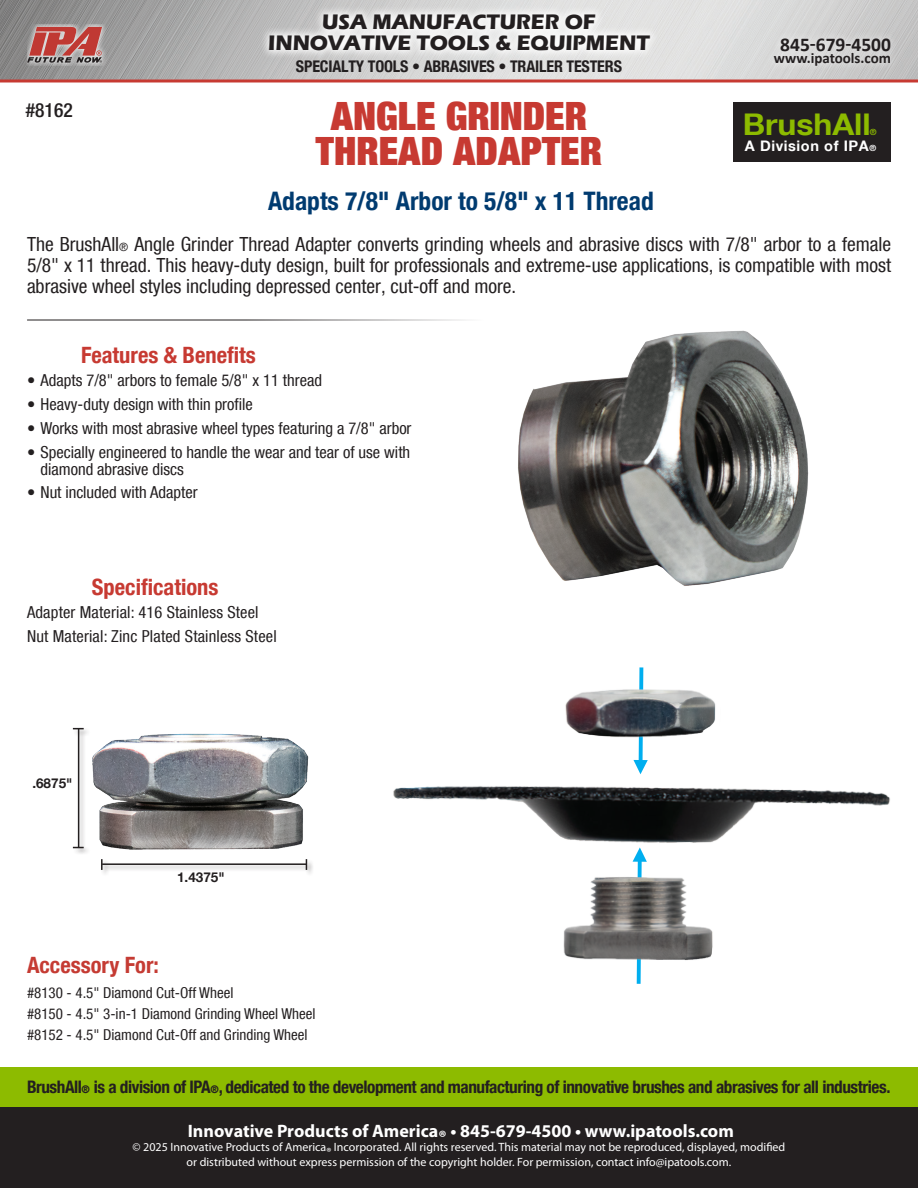
<style>
.page{position:relative;width:918px;height:1188px;background:#fff}
.page>*{position:absolute;margin:0;border:0;box-sizing:border-box;transform-origin:0 0}
.Product_Name{font:900 condensed 39px "Helvetica Neue LT Com";color:#c73a32}
.t1{font:700 29.85px "Helvetica Neue LT Com";color:#8dbb00;scale:1.07 1}
.Product_Name-2{font:700 condensed 25.5px "Helvetica Neue LT Com";color:#003b70}
.Features_and_Benefits{font:700 condensed 22.5px "Helvetica Neue LT Com";color:#c73a32}
.Bulleted_Copy{font:700 condensed 22.5px "Helvetica Neue LT Com";color:#c73a32}
.callout{font:700 condensed 22.5px "Helvetica Neue LT Com";color:#c53b33}
.t2{font:700 21.6px/21px "Eras ITC";color:#231f20;text-align:center}
.Product_Name-3{font:condensed 19.5px/21px "Helvetica Neue LT Com";color:#231f20;text-align:justify}
.t3{font:700 19.5px "Calibri";color:#231f20}
.Product_Name-4{font:500 condensed 19.5px "Helvetica Neue LT Com";color:#231f20}
.t4{font:700 18px "Myriad Pro";color:#fff}
.Body_Copy{font:700 condensed 17.25px "Helvetica Neue LT Com";letter-spacing:-.025em;color:#231f20}
.Bulleted_Copy-2{font:condensed 16.5px/16.5px "Helvetica Neue LT Com";color:#231f20}
.t5{font:700 condensed 16.05px "Helvetica Neue LT Com";letter-spacing:-.01em;color:#231f20}
.t6{font:condensed 15px "Helvetica Neue LT Com";color:#231f20}
.t7{font:700 15px "Calibri";color:#231f20}
.t8{font:700 14.55px "Helvetica Neue LT Com";letter-spacing:.04em;color:#fff}
.Content_Head{font:700 13.5px "Helvetica Neue LT Com";color:#231f20}
.t9{font:12px/14.4px "Myriad Pro";color:#fff;text-align:center}
.t10{font:700 8.55px "Helvetica Neue LT Com";color:#8dbb00}
.s1{font-size:8.55px}
.s2{font-size:11.4px}
.s3{font-size:10.5px}
</style>
<div class="page">
<hr style="left:27px;top:320px;width:459px;height:1px;background:#231f20">
<div style="left:733px;top:103px;width:158px;height:59px;background:#231f20"></div>
<img style="left:393px;top:786px;width:497px;height:76px">
<svg style="left:633px;top:847px;width:14px;height:137px"></svg>
<svg style="left:633px;top:667px;width:15px;height:107px"></svg>
<img style="left:565px;top:681px;width:151px;height:65px">
<img style="left:563px;top:867px;width:150px;height:101px">
<img style="left:518px;top:330px;width:291px;height:256px">
<img style="left:92px;top:733px;width:217px;height:117px">
<div style="left:101px;top:863px;width:213px;height:9px;background:#eee"></div>
<hr style="left:102px;top:863px;width:205px;height:2px;background:#231f20">
<div style="left:100px;top:858px;width:10px;height:19px;background:#231f20;opacity:.33"></div>
<svg style="left:101px;top:859px;width:2px;height:11px"></svg>
<div style="left:305px;top:858px;width:10px;height:19px;background:#231f20;opacity:.33"></div>
<div style="left:77px;top:728px;width:10px;height:127px;background:#231f20;opacity:.33"></div>
<hr style="left:78px;top:729px;width:1px;height:119px;background:#231f20">
<div style="left:72px;top:727px;width:19px;height:10px;background:#231f20;opacity:.33"></div>
<div style="left:72px;top:846px;width:19px;height:10px;background:#231f20;opacity:.33"></div>
<img style="left:0;top:0;width:918px;height:80px">
<div style="left:27px;top:24px;width:81px;height:42px;background:#fff;opacity:.75"></div>
<svg style="left:27px;top:27px;width:75px;height:36px;background:#b36b68"></svg>
<hr style="left:0;top:80px;width:918px;height:2px;background:#c73a32">
<div style="left:766px;top:30px;width:133px;height:44px;background:#fff;opacity:.75"></div>
<div style="left:260px;top:5px;width:400px;height:55px;background:#fff;opacity:.93"></div>
<div style="left:0;top:1107px;width:918px;height:81px;background:#231f20"></div>
<div style="left:0;top:1067px;width:918px;height:40px;background:#8dbb00"></div>
<p class="Product_Name-4" style="left:26px;top:98px;width:48px">#8162</p>
<p class="t2" style="left:268px;top:11px;width:383px">USA MANUFACTURER OF<br>INNOVATIVE TOOLS &amp; EQUIPMENT</p>
<p class="t5" style="left:296px;top:57px;width:328px">SPECIALTY TOOLS • ABRASIVES • TRAILER TESTERS</p>
<p class="Product_Name" style="left:331px;top:92px;width:258px">ANGLE GRINDER</p>
<p class="Product_Name" style="left:316px;top:126px;width:288px">THREAD ADAPTER</p>
<p class="Product_Name-2" style="left:268px;top:186px;width:387px">Adapts 7/8" Arbor to 5/8" x 11 Thread</p>
<p class="t3" style="left:780px;top:33px;width:112px">845-679-4500</p>
<p class="t7" style="left:774px;top:49px;width:119px">www.ipatools.com</p>
<p class="t1" style="left:743px;top:106px;width:121px">BrushAll</p>
<p class="t10" style="left:870px;top:127px;width:8px">®</p>
<p class="t8" style="left:745px;top:136px;width:133px">A Division of IPA<span class="s1">®</span></p>
<p class="Product_Name-3" style="left:27px;top:233px;width:866px">The BrushAll<span class="s2">®</span> Angle Grinder Thread Adapter converts grinding wheels and abrasive discs with 7/8" arbor to a female 5/8" x 11 thread. This heavy-duty design, built for professionals and extreme-use applications, is compatible with most abrasive wheel styles including depressed center, cut-off and more.</p>
<p class="Features_and_Benefits" style="left:81px;top:342px;width:176px">Features &amp; Benefits</p>
<p class="Bulleted_Copy-2" style="left:27px;top:372px;width:297px">• Adapts 7/8" arbors to female 5/8" x 11 thread</p>
<p class="Bulleted_Copy-2" style="left:27px;top:396px;width:227px">• Heavy-duty design with thin profile</p>
<p class="Bulleted_Copy-2" style="left:27px;top:420px;width:386px">• Works with most abrasive wheel types featuring a 7/8" arbor</p>
<p class="Bulleted_Copy-2" style="left:40px;top:444px;width:371px;text-indent:-14px">• Specially engineered to handle the wear and tear of use with diamond abrasive discs</p>
<p class="Bulleted_Copy-2" style="left:27px;top:484px;width:172px">• Nut included with Adapter</p>
<p class="Bulleted_Copy" style="left:92px;top:573px;width:128px">Specifications</p>
<p class="Bulleted_Copy-2" style="left:27px;top:604px;width:233px">Adapter Material: 416 Stainless Steel</p>
<p class="Bulleted_Copy-2" style="left:27px;top:628px;width:251px">Nut Material: Zinc Plated Stainless Steel</p>
<p class="Content_Head" style="left:32px;top:774px;width:42px">.6875"</p>
<p class="Content_Head" style="left:177px;top:869px;width:49px">1.4375"</p>
<p class="callout" style="left:27px;top:951px;width:133px">Accessory For:</p>
<p class="t6" style="left:27px;top:984px;width:208px">#8130 - 4.5" Diamond Cut-Off Wheel</p>
<p class="t6" style="left:27px;top:1005px;width:290px">#8150 - 4.5" 3-in-1 Diamond Grinding Wheel Wheel</p>
<p class="t6" style="left:27px;top:1026px;width:282px">#8152 - 4.5" Diamond Cut-Off and Grinding Wheel</p>
<p class="Body_Copy" style="left:27px;top:1077px;width:865px">BrushAll<span class="s3">®</span> is a division of IPA<span class="s3">®</span>, dedicated to the development and manufacturing of innovative brushes and abrasives for all industries.</p>
<p class="t4" style="left:188px;top:1119px;width:548px">Innovative Products of America® • 845-679-4500 • www.ipatools.com</p>
<p class="t9" style="left:133px;top:1140px;width:654px">© 2025 Innovative Products of America® Incorporated. All rights reserved. This material may not be reproduced, displayed, modified or distributed without express permission of the copyright holder. For permission, contact info@ipatools.com.</p>
</div>
